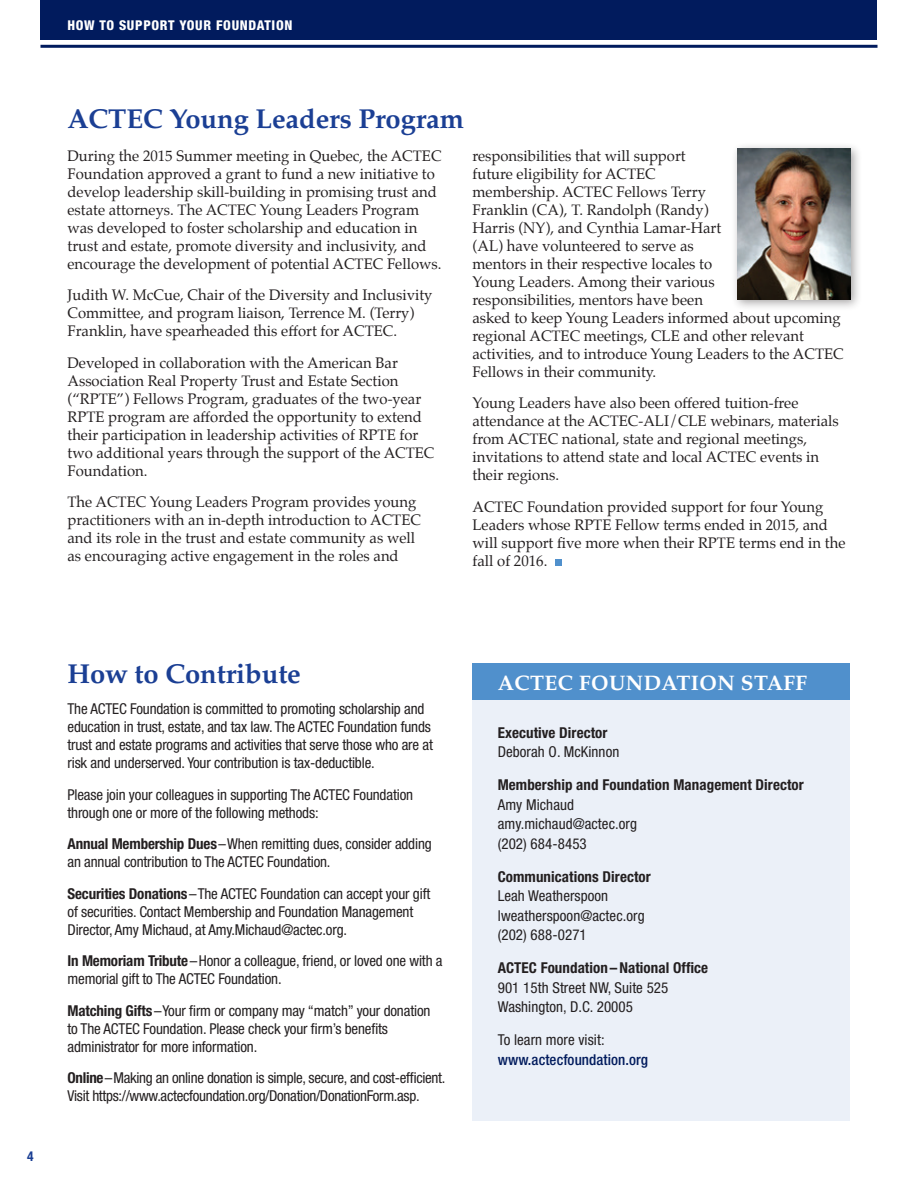
<style>
.page{position:relative;width:918px;height:1188px;background:#fff}
.page>*{position:absolute;margin:0;border:0;box-sizing:border-box;transform-origin:0 0}
.t1{font:700 27.3px "Palatino LT Std";letter-spacing:-.005em;color:#1b3f94}
.t2{font:700 21px "Palatino LT Std";letter-spacing:.02em;color:#fff}
.t3{font:15px/18px "Palatino";color:#231f20}
.t4{font:condensed 15px/18px "Helvetica Neue LT Std";letter-spacing:-.01em;color:#231f20}
.t5{font:700 condensed 15px "Helvetica Neue LT Std";letter-spacing:.005em;color:#231f20}
.t6{font:500 condensed 15px "Helvetica Neue LT Std";letter-spacing:.005em;color:#011b5d}
.t7{font:800 condensed 13.5px "Helvetica Neue LT Std";letter-spacing:.05em;color:#fff}
.t8{font:700 condensed 13.5px "Helvetica Neue LT Std";color:#1b3f94}
.s1{font-weight:700}
</style>
<div class="page">
<hr style="left:40px;top:45px;width:838px;height:3px;background:#011b5d">
<div style="left:40px;top:0;width:838px;height:40px;background:#011b5d"></div>
<div style="left:472px;top:663px;width:378px;height:457px;background:#ebf0f8"></div>
<div style="left:472px;top:663px;width:378px;height:37px;background:#5090cc"></div>
<div style="left:555px;top:559px;width:6px;height:7px;background:#5090cc"></div>
<div style="left:731px;top:142px;width:132px;height:169px;background:#231f20;opacity:.4"></div>
<img style="left:737px;top:148px;width:113px;height:151px">
<p class="t7" style="left:68px;top:17px;width:226px">HOW TO SUPPORT YOUR FOUNDATION</p>
<h1 class="t1" style="left:68px;top:103px;width:398px">ACTEC Young Leaders Program</h1>
<p class="t3" style="left:68px;top:147px;width:376px">During the 2015 Summer meeting in Quebec, the ACTEC Foundation approved a grant to fund a new initiative to develop leadership skill-building in promising trust and estate attorneys. The ACTEC Young Leaders Program was developed to foster scholarship and education in trust and estate, promote diversity and inclusivity, and encourage the development of potential ACTEC Fellows.</p>
<p class="t3" style="left:68px;top:286px;width:367px">Judith W. McCue, Chair of the Diversity and Inclusivity<br>Committee, and program liaison, Terrence M. (Terry)<br>Franklin, have spearheaded this effort for ACTEC.</p>
<p class="t3" style="left:68px;top:354px;width:368px">Developed in collaboration with the American Bar Association Real Property Trust and Estate Section (“RPTE”) Fellows Program, graduates of the two-year RPTE program are afforded the opportunity to extend their participation in leadership activities of RPTE for two additional years through the support of the ACTEC Foundation.</p>
<p class="t3" style="left:68px;top:493px;width:355px">The ACTEC Young Leaders Program provides young practitioners with an in-depth introduction to ACTEC and its role in the trust and estate community as well as encouraging active engagement in the roles and</p>
<p class="t3" style="left:473px;top:147px;width:373px">responsibilities that will support<br>future eligibility for ACTEC<br>membership. ACTEC Fellows Terry<br>Franklin (CA), T. Randolph (Randy)<br>Harris (NY), and Cynthia Lamar-Hart<br>(AL) have volunteered to serve as<br>mentors in their respective locales to<br>Young Leaders. Among their various<br>responsibilities, mentors have been<br>asked to keep Young Leaders informed about upcoming regional ACTEC meetings, CLE and other relevant activities, and to introduce Young Leaders to the ACTEC Fellows in their community.</p>
<p class="t3" style="left:473px;top:394px;width:368px">Young Leaders have also been offered tuition-free attendance at the ACTEC-ALI/CLE webinars, materials from ACTEC national, state and regional meetings, invitations to attend state and local ACTEC events in their regions.</p>
<p class="t3" style="left:473px;top:498px;width:375px">ACTEC Foundation provided support for four Young Leaders whose RPTE Fellow terms ended in 2015, and will support five more when their RPTE terms end in the fall of 2016.</p>
<p class="t8" style="left:27px;top:1148px;width:8px">4</p>
<h1 class="t1" style="left:68px;top:658px;width:235px">How to Contribute</h1>
<p class="t4" style="left:68px;top:700px;width:367px">The ACTEC Foundation is committed to promoting scholarship and education in trust, estate, and tax law. The ACTEC Foundation funds trust and estate programs and activities that serve those who are at risk and underserved. Your contribution is tax-deductible.</p>
<p class="t4" style="left:68px;top:785px;width:347px">Please join your colleagues in supporting The ACTEC Foundation through one or more of the following methods:</p>
<p class="t4" style="left:68px;top:835px;width:366px"><span class="s1">Annual Membership Dues</span>–When remitting dues, consider adding an annual contribution to The ACTEC Foundation.</p>
<p class="t4" style="left:68px;top:884px;width:364px"><span class="s1">Securities Donations</span>–The ACTEC Foundation can accept your gift of securities. Contact Membership and Foundation Management<br>Director, Amy Michaud, at Amy.Michaud@actec.org.</p>
<p class="t4" style="left:68px;top:952px;width:377px"><span class="s1">In Memoriam Tribute</span>–Honor a colleague, friend, or loved one with a memorial gift to The ACTEC Foundation.</p>
<p class="t4" style="left:68px;top:1001px;width:365px"><span class="s1">Matching Gifts</span>–Your firm or company may “match” your donation to The ACTEC Foundation. Please check your firm’s benefits administrator for more information.</p>
<p class="t4" style="left:68px;top:1069px;width:379px"><span class="s1">Online</span>–Making an online donation is simple, secure, and cost-efficient.<br>Visit https://www.actecfoundation.org/Donation/DonationForm.asp.</p>
<h2 class="t2" style="left:498px;top:671px;width:311px">ACTEC FOUNDATION STAFF</h2>
<p class="t5" style="left:498px;top:723px;width:111px">Executive Director</p>
<p class="t4" style="left:498px;top:743px;width:123px">Deborah O. McKinnon</p>
<p class="t5" style="left:498px;top:776px;width:308px">Membership and Foundation Management Director</p>
<p class="t4" style="left:498px;top:794px;width:141px;line-height:19.5px">Amy Michaud amy.michaud@actec.org (202) 684-8453</p>
<p class="t5" style="left:498px;top:867px;width:155px">Communications Director</p>
<p class="t4" style="left:498px;top:886px;width:148px;line-height:19.5px">Leah Weatherspoon lweatherspoon@actec.org (202) 688-0271</p>
<p class="t5" style="left:498px;top:959px;width:212px">ACTEC Foundation –National Office</p>
<p class="t4" style="left:498px;top:977px;width:172px;line-height:19.5px">901 15th Street NW, Suite 525<br>Washington, D.C. 20005</p>
<p class="t4" style="left:498px;top:1031px;width:108px">To learn more visit:</p>
<p class="t6" style="left:498px;top:1050px;width:152px">www.actecfoundation.org</p>
</div>
